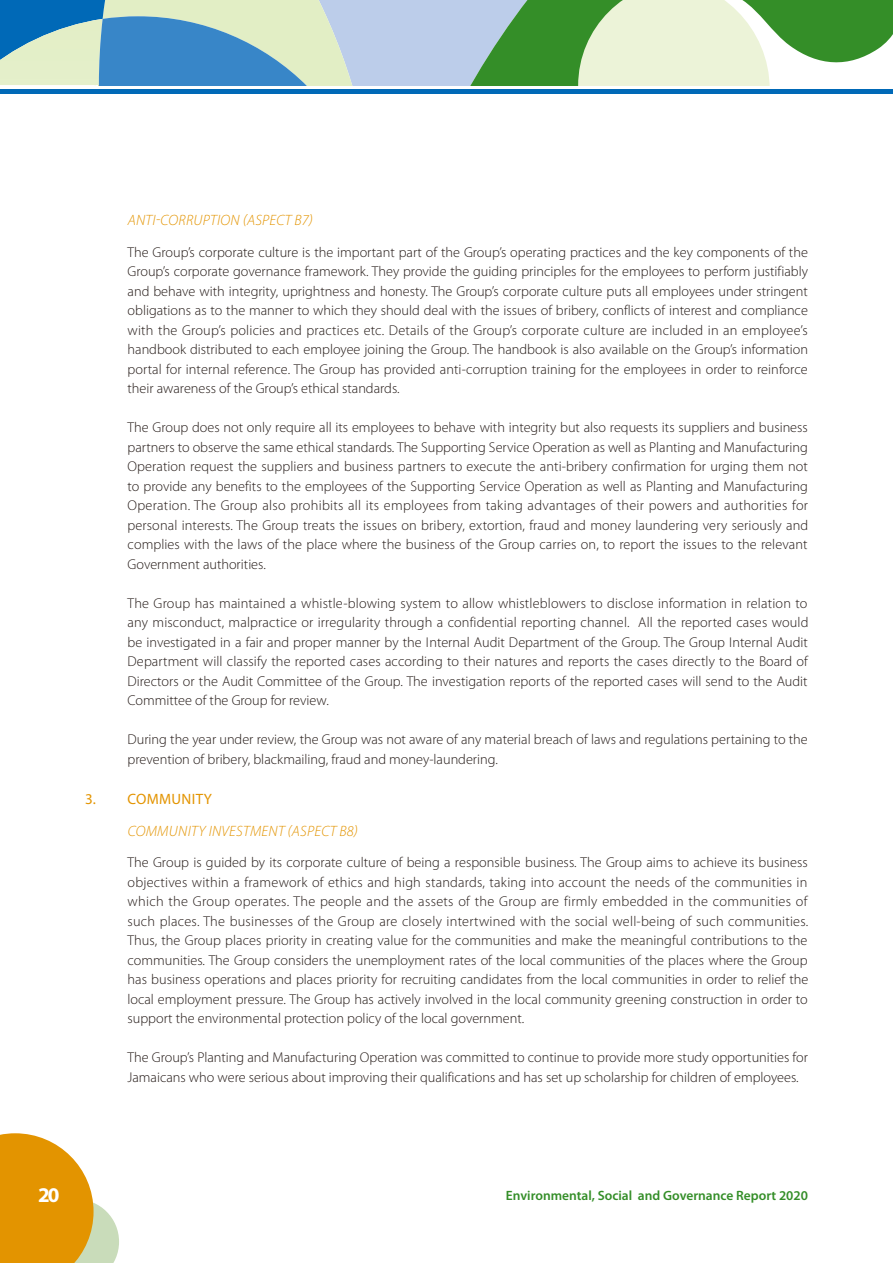
<style>
.page{position:relative;width:893px;height:1263px;background:#fff}
.page>*{position:absolute;margin:0;border:0;box-sizing:border-box;transform-origin:0 0}
.t1{font:700 21px "Myriad Pro";color:#fff}
.t2{font:italic 300 15px "Myriad Pro";letter-spacing:.02em;color:#e39400}
.t3{font:15px "Myriad Pro";letter-spacing:.02em;color:#e39400}
.t4{font:300 14.25px/19.5px "Myriad Pro";color:#231916;text-align:justify}
.t5{font:600 13.5px "Myriad Pro";color:#348e28}
</style>
<div class="page">
<svg style="left:0;top:0;width:892px;height:86px;background:#9bc3b5"></svg>
<div style="left:0;top:89px;width:892px;height:5px;background:#0069b7"></div>
<svg style="left:0;top:1133px;width:119px;height:130px"></svg>
<p class="t2" style="left:128px;top:211px;width:137px">ANTI-CORRUPTION (ASPECT</p>
<p class="t2" style="left:295px;top:211px;width:20px">B7)</p>
<p class="t4" style="left:128px;top:242px;width:682px">The Group’s corporate culture is the important part of the Group’s operating practices and the key components of the Group’s corporate governance framework. They provide the guiding principles for the employees to perform justifiably and behave with integrity, uprightness and honesty. The Group’s corporate culture puts all employees under stringent obligations as to the manner to which they should deal with the issues of bribery, conflicts of interest and compliance with the Group’s policies and practices etc. Details of the Group’s corporate culture are included in an employee’s handbook distributed to each employee joining the Group. The handbook is also available on the Group’s information portal for internal reference. The Group has provided anti-corruption training for the employees in order to reinforce their awareness of the Group’s ethical standards.</p>
<p class="t4" style="left:128px;top:418px;width:682px">The Group does not only require all its employees to behave with integrity but also requests its suppliers and business partners to observe the same ethical standards. The Supporting Service Operation as well as Planting and Manufacturing Operation request the suppliers and business partners to execute the anti-bribery confirmation for urging them not to provide any benefits to the employees of the Supporting Service Operation as well as Planting and Manufacturing Operation. The Group also prohibits all its employees from taking advantages of their powers and authorities for personal interests. The Group treats the issues on bribery, extortion, fraud and money laundering very seriously and complies with the laws of the place where the business of the Group carries on, to report the issues to the relevant Government authorities.</p>
<p class="t4" style="left:128px;top:593px;width:683px">The Group has maintained a whistle-blowing system to allow whistleblowers to disclose information in relation to any misconduct, malpractice or irregularity through a confidential reporting channel. All the reported cases would be investigated in a fair and proper manner by the I nternal Audit Department of the Group. The Group I nternal Audit Department will classify the reported cases according to their natures and reports the cases directly to the Board of Directors or the Audit Committee of the Group. The investigation reports of the reported cases will send to the Audit Committee of the Group for review.</p>
<p class="t4" style="left:128px;top:730px;width:682px">During the year under review, the Group was not aware of any material breach of laws and regulations pertaining to the prevention of bribery, blackmailing, fraud and money-laundering.</p>
<p class="t3" style="left:85px;top:789px;width:32px">3. C</p>
<p class="t3" style="left:136px;top:789px;width:77px">OMMUNITY</p>
<p class="t2" style="left:128px;top:822px;width:111px">COMM UNITY INVESTME</p>
<p class="t2" style="left:269px;top:822px;width:41px">NT (ASPECT</p>
<p class="t2" style="left:339px;top:822px;width:20px">B8)</p>
<p class="t4" style="left:128px;top:853px;width:682px">The Group is guided by its corporate culture of being a responsible business. The Group aims to achieve its business objectives within a framework of ethics and high standards, taking into account the needs of the communities in which the Group operates. The people and the assets of the Group are firmly embedded in the communities of such places. The businesses of the Group are closely intertwined with the social well-being of such communities.<br>Thus, the Group places priority in creating value for the communities and make the meaningful contributions to the communities. The Group considers the unemployment rates of the local communities of the places where the Group has business operations and places priority for recruiting candidates from the local communities in order to relief the local employment pressure. The Group has actively involved in the local community greening construction in order to support the environmental protection policy of the local government.</p>
<p class="t4" style="left:128px;top:1048px;width:682px">The Group’s Planting and Manufacturing Operation was committed to continue to provide more study opportunities for<br>Jamaicans who were serious about improving their qualifications and has set up scholarship for children of employees.</p>
<h1 class="t1" style="left:38px;top:1181px;width:23px">20</h1>
<p class="t5" style="left:506px;top:1186px;width:303px">Environmental, Social and Governance Report 2020</p>
</div>
